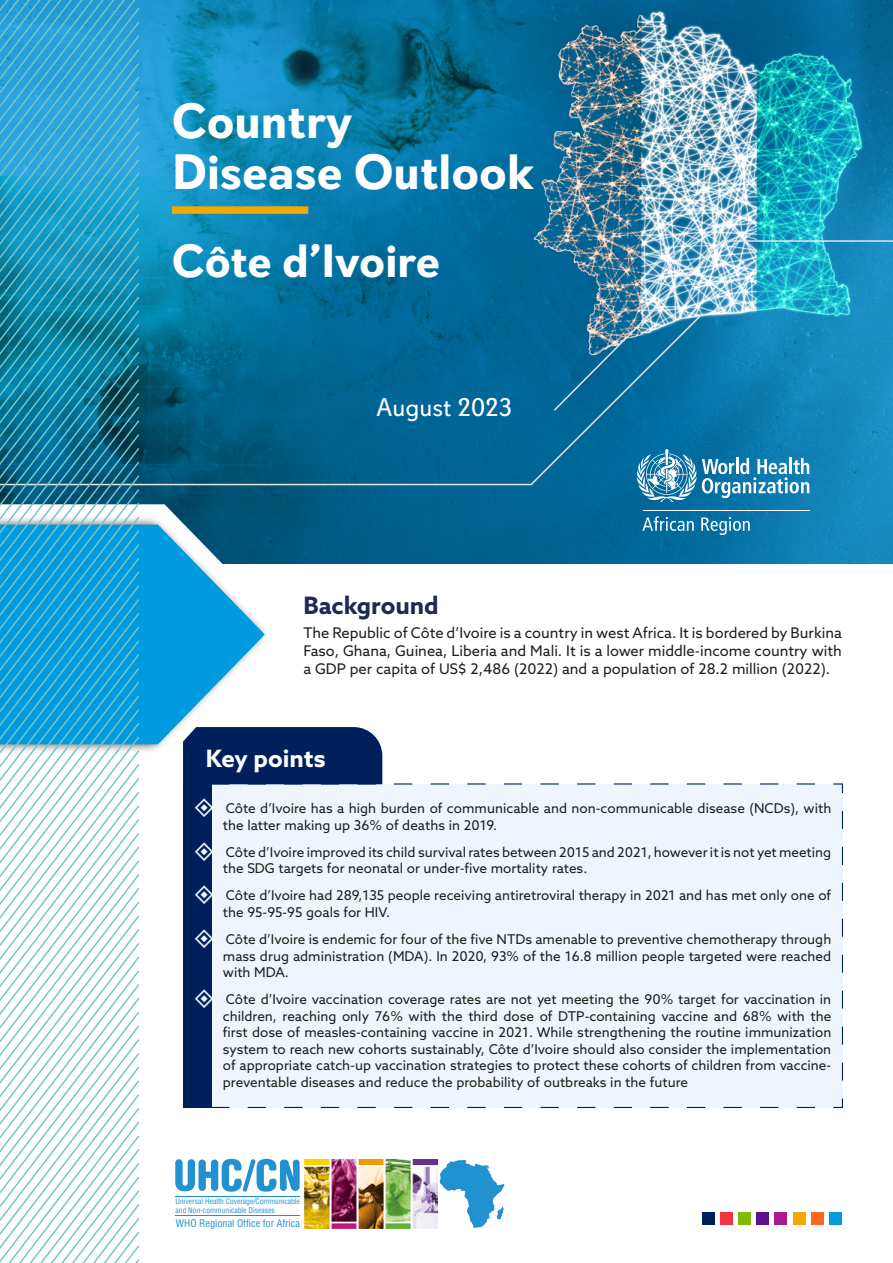
<style>
.page{position:relative;width:893px;height:1263px;background:#fff}
.page>*{position:absolute;margin:0;border:0;box-sizing:border-box;transform-origin:0 0}
.t1{font:700 49.5px/51px "Davis Sans";color:#fff}
.t2{font:700 46.5px "Davis Sans";letter-spacing:-.005em;color:#fff}
.t3{font:25.5px "Davis Sans";color:#fff}
.t4{font:700 24px "Azo Sans";color:#1f2954}
.t5{font:700 24px "Azo Sans";color:#fff}
.t6{font:14.7px/18px "Azo Sans";color:#1d1d1b;text-align:justify}
.t7{font:13.5px/16.5px "Azo Sans";color:#1d1d1b}
.t8{font:condensed 10.2px "Helvetica";color:#2291cf}
.t9{font:condensed 7.5px/9px "Helvetica";color:#2291cf}
</style>
<div class="page">
<img style="left:139px;top:0;width:754px;height:563px">
<svg style="left:552px;top:239px;width:341px;height:173px;background:#3596be"></svg>
<svg style="left:139px;top:313px;width:564px;height:173px;background:#056793"></svg>
<svg style="left:139px;top:504px;width:149px;height:60px;background:#206786"></svg>
<div style="left:0;top:515px;width:269px;height:238px;background:#1d1d1b;opacity:.75"></div>
<svg style="left:139px;top:525px;width:126px;height:219px;fill:#009ade"></svg>
<svg style="left:636px;top:449px;width:173px;height:53px"></svg>
<hr style="left:643px;top:510px;width:167px;height:1px;background:#fff">
<svg style="left:642px;top:516px;width:52px;height:15px"></svg>
<svg style="left:701px;top:517px;width:49px;height:18px"></svg>
<svg style="left:0;top:0;width:139px;height:1263px"></svg>
<div style="left:829px;top:1212px;width:13px;height:13px;background:#009ade"></div>
<div style="left:811px;top:1212px;width:13px;height:13px;background:#ff681e"></div>
<div style="left:793px;top:1212px;width:12px;height:13px;background:#f4a700"></div>
<div style="left:774px;top:1212px;width:13px;height:13px;background:#a71d8e"></div>
<div style="left:756px;top:1212px;width:13px;height:13px;background:#5b118b"></div>
<div style="left:738px;top:1212px;width:13px;height:13px;background:#7ebb00"></div>
<div style="left:720px;top:1212px;width:13px;height:13px;background:#f33540"></div>
<div style="left:702px;top:1212px;width:12px;height:13px;background:#00205c"></div>
<img style="left:305px;top:1160px;width:133px;height:68px">
<svg style="left:440px;top:1160px;width:64px;height:68px"></svg>
<svg style="left:175px;top:1159px;width:125px;height:33px"></svg>
<hr style="left:176px;top:1196px;width:124px;height:1px;background:#2291cf">
<hr style="left:176px;top:1215px;width:124px;height:1px;background:#2291cf">
<div style="left:212px;top:783px;width:631px;height:325px;background:#eff5fc"></div>
<div style="left:183px;top:783px;width:29px;height:325px;background:#00205c"></div>
<svg style="left:169px;top:709px;width:646px;height:75px"></svg>
<div style="left:172px;top:206px;width:136px;height:8px;background:#f5a900"></div>
<svg style="left:212px;top:798px;width:1px;height:19px"></svg>
<svg style="left:212px;top:842px;width:1px;height:19px"></svg>
<svg style="left:212px;top:886px;width:1px;height:18px"></svg>
<svg style="left:212px;top:929px;width:1px;height:19px"></svg>
<svg style="left:212px;top:989px;width:1px;height:19px"></svg>
<h1 class="t1" style="left:172px;top:97px;width:363px">Country<br>Disease Outlook</h1>
<h2 class="t2" style="left:172px;top:234px;width:270px">Côte d’Ivoire</h2>
<h3 class="t3" style="left:377px;top:392px;width:137px">August 2023</h3>
<h3 class="t4" style="left:303px;top:589px;width:137px">Background</h3>
<p class="t6" style="left:303px;top:624px;width:540px">The Republic of Côte d’Ivoire is a country in west Africa. It is bordered by Burkina Faso, Ghana, Guinea, Liberia and Mali. It is a lower middle-income country with a GDP per capita of US$ 2,486 (2022) and a population of 28.2 million (2022).</p>
<h3 class="t5" style="left:206px;top:742px;width:121px">Key points</h3>
<p class="t7" style="left:223px;top:800px;width:610px">Côte d’Ivoire has a high burden of communicable and non-communicable disease (NCDs), with the latter making up 36% of deaths in 2019.</p>
<p class="t7" style="left:223px;top:843px;width:610px">Côte d’Ivoire improved its child survival rates between 2015 and 2021, however it is not yet meeting the SDG targets for neonatal or under-five mortality rates.</p>
<p class="t7" style="left:223px;top:887px;width:610px">Côte d’Ivoire had 289,135 people receiving antiretroviral therapy in 2021 and has met only one of the 95-95-95 goals for HIV.</p>
<p class="t7" style="left:223px;top:931px;width:610px;text-align:justify">Côte d’Ivoire is endemic for four of the five NTDs amenable to preventive chemotherapy through mass drug administration (MDA). In 2020, 93% of the 16.8 million people targeted were reached with MDA.</p>
<p class="t7" style="left:223px;top:991px;width:610px;text-align:justify">Côte d’Ivoire vaccination coverage rates are not yet meeting the 90% target for vaccination in children, reaching only 76% with the third dose of DTP-containing vaccine and 68% with the first dose of measles-containing vaccine in 2021. While strengthening the routine immunization system to reach new cohorts sustainably, Côte d’Ivoire should also consider the implementation of appropriate catch-up vaccination strategies to protect these cohorts of children from vaccine&shy;preventable diseases and reduce the probability of outbreaks in the future</p>
<p class="t9" style="left:176px;top:1196px;width:126px">Universal Health Coverage/Communicable and Non-communicable Diseases</p>
<p class="t8" style="left:176px;top:1216px;width:126px">WHO Regional Office for Africa</p>
</div>
